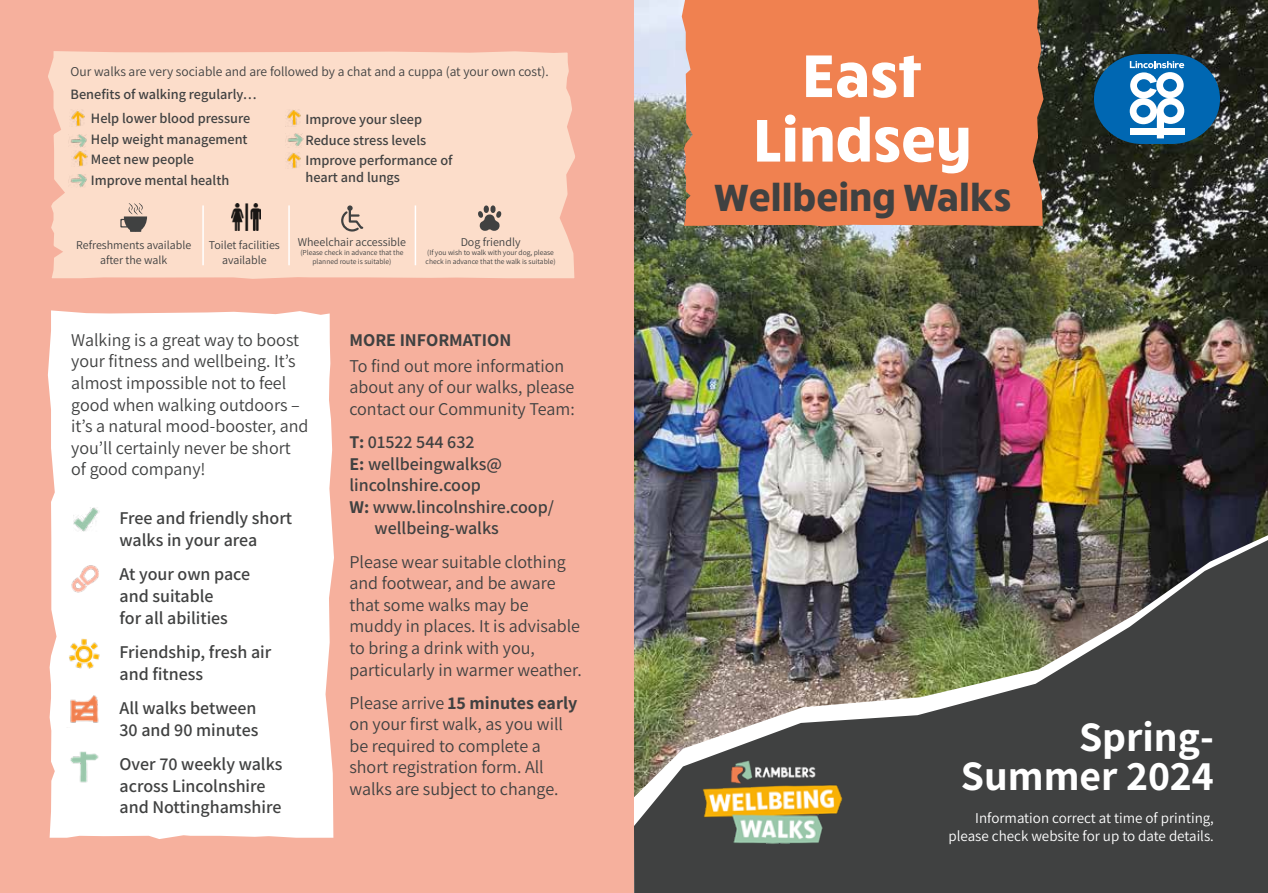
<style>
.page{position:relative;width:1268px;height:893px;background:#fff}
.page>*{position:absolute;margin:0;border:0;box-sizing:border-box;transform-origin:0 0}
.t1{font:700 61.5px/64.5px "Ruck Sack";color:#fff;text-align:center}
.t2{font:700 42px/39px "Assistant";color:#fff;text-align:right}
.t3{font:700 38.7px "Ruck Sack";color:#404141}
.t4{font:18px/21.6px "Assistant";color:#404141}
.t5{font:600 18px/21.6px "Assistant";color:#404141}
.t6{font:700 18px "Assistant";color:#404141}
.t7{font:15px/18px "Assistant";color:#fff;text-align:right}
.t8{font:600 14.25px/20.5px "Assistant";color:#404141}
.t9{font:13.5px "Assistant";color:#404141}
.t10{font:12px/14.2px "Assistant";color:#404141;text-align:center}
.t11{font:7.5px/9px "Assistant";color:#404141;text-align:center}
.s1{font-weight:700}
</style>
<div class="page">
<div style="left:0;top:0;width:646px;height:893px;background:#f6b09d"></div>
<div style="left:48px;top:310px;width:286px;height:529px;background:#fff"></div>
<img style="left:634px;top:0;width:633px;height:535px">
<div style="left:681px;top:0;width:362px;height:226px;background:#f08150"></div>
<svg style="left:1093px;top:54px;width:126px;height:90px"></svg>
<img style="left:634px;top:540px;width:633px;height:353px">
<img style="left:698px;top:747px;width:148px;height:100px">
<img style="left:73px;top:507px;width:27px;height:26px">
<img style="left:63px;top:752px;width:43px;height:32px">
<img style="left:69px;top:563px;width:31px;height:33px">
<img style="left:67px;top:638px;width:35px;height:32px">
<img style="left:67px;top:695px;width:35px;height:32px">
<div style="left:48px;top:51px;width:527px;height:228px;background:#fcddca"></div>
<svg style="left:342px;top:205px;width:22px;height:27px"></svg>
<svg style="left:120px;top:203px;width:27px;height:29px"></svg>
<img style="left:232px;top:204px;width:29px;height:26px">
<img style="left:69px;top:110px;width:18px;height:17px">
<img style="left:71px;top:150px;width:18px;height:17px">
<img style="left:285px;top:109px;width:18px;height:17px">
<img style="left:285px;top:152px;width:18px;height:17px">
<img style="left:68px;top:135px;width:19px;height:13px">
<img style="left:68px;top:174px;width:19px;height:14px">
<img style="left:285px;top:134px;width:18px;height:13px">
<svg style="left:477px;top:204px;width:25px;height:27px"></svg>
<hr style="left:414px;top:205px;width:2px;height:60px;background:#fff">
<hr style="left:288px;top:205px;width:2px;height:60px;background:#fff">
<hr style="left:202px;top:205px;width:2px;height:60px;background:#fff">
<p class="t9" style="left:71px;top:63px;width:479px">Our walks are very sociable and are followed by a chat and a cuppa (at your own cost).</p>
<p class="t8" style="left:91px;top:82px;width:168px;line-height:24px;text-indent:-20px">Benefits of walking regularly…<br>Help lower blood pressure</p>
<p class="t8" style="left:91px;top:128px;width:158px">Help weight management<br>Meet new people<br>Improve mental health</p>
<p class="t8" style="left:305px;top:108px;width:148px">Improve your sleep<br>Reduce stress levels<br>Improve performance of</p>
<p class="t8" style="left:305px;top:167px;width:96px">heart and lungs</p>
<p class="t10" style="left:76px;top:238px;width:116px">Refreshments available after the walk</p>
<p class="t10" style="left:298px;top:235px;width:110px">Wheelchair accessible</p>
<p class="t10" style="left:209px;top:238px;width:72px">Toilet facilities available</p>
<p class="t11" style="left:300px;top:248px;width:104px">(Please check in advance that the planned route is suitable)</p>
<p class="t10" style="left:460px;top:235px;width:61px">Dog friendly</p>
<p class="t11" style="left:425px;top:248px;width:131px;text-align:left">(If you wish to walk with your dog, please check in advance that the walk is suitable)</p>
<p class="t4" style="left:71px;top:328px;width:239px">Walking is a great way to boost your fitness and wellbeing. It’s almost impossible not to feel good when walking outdoors – it’s a natural mood-booster, and you’ll certainly never be short of good company!</p>
<p class="t5" style="left:119px;top:507px;width:174px">Free and friendly short walks in your area</p>
<p class="t5" style="left:119px;top:563px;width:132px">At your own pace and suitable<br>for all abilities</p>
<p class="t5" style="left:119px;top:640px;width:153px">Friendship, fresh air and fitness</p>
<p class="t5" style="left:119px;top:696px;width:140px">All walks between<br>30 and 90 minutes</p>
<p class="t5" style="left:119px;top:752px;width:164px">Over 70 weekly walks across Lincolnshire and Nottinghamshire</p>
<p class="t6" style="left:349px;top:327px;width:163px">MORE INFORMATION</p>
<p class="t4" style="left:349px;top:354px;width:227px">To find out more information about any of our walks, please contact our Community Team:</p>
<p class="t5" style="left:349px;top:430px;width:127px"><span class="s1">T:</span> 01522 544 632</p>
<p class="t5" style="left:349px;top:452px;width:154px"><span class="s1">E:</span> wellbeingwalks@</p>
<p class="t5" style="left:349px;top:473px;width:133px">lincolnshire.coop</p>
<p class="t5" style="left:349px;top:495px;width:206px"><span class="s1">W:</span> www.lincolnshire.coop/</p>
<p class="t5" style="left:374px;top:517px;width:126px">wellbeing-walks</p>
<p class="t4" style="left:349px;top:550px;width:234px">Please wear suitable clothing and footwear, and be aware that some walks may be muddy in places. It is advisable to bring a drink with you, particularly in warmer weather.</p>
<p class="t4" style="left:349px;top:691px;width:229px">Please arrive <span class="s1">15 minutes early </span>on your first walk, as you will be required to complete a short registration form. All walks are subject to change.</p>
<h1 class="t1" style="left:753px;top:39px;width:220px">East<br>Lindsey</h1>
<h3 class="t3" style="left:714px;top:171px;width:298px">Wellbeing Walks</h3>
<h2 class="t2" style="left:960px;top:715px;width:254px">Spring-<br>Summer 2024</h2>
<p class="t7" style="left:948px;top:808px;width:267px">Information correct at time of printing, please check website for up to date details.</p>
</div>
